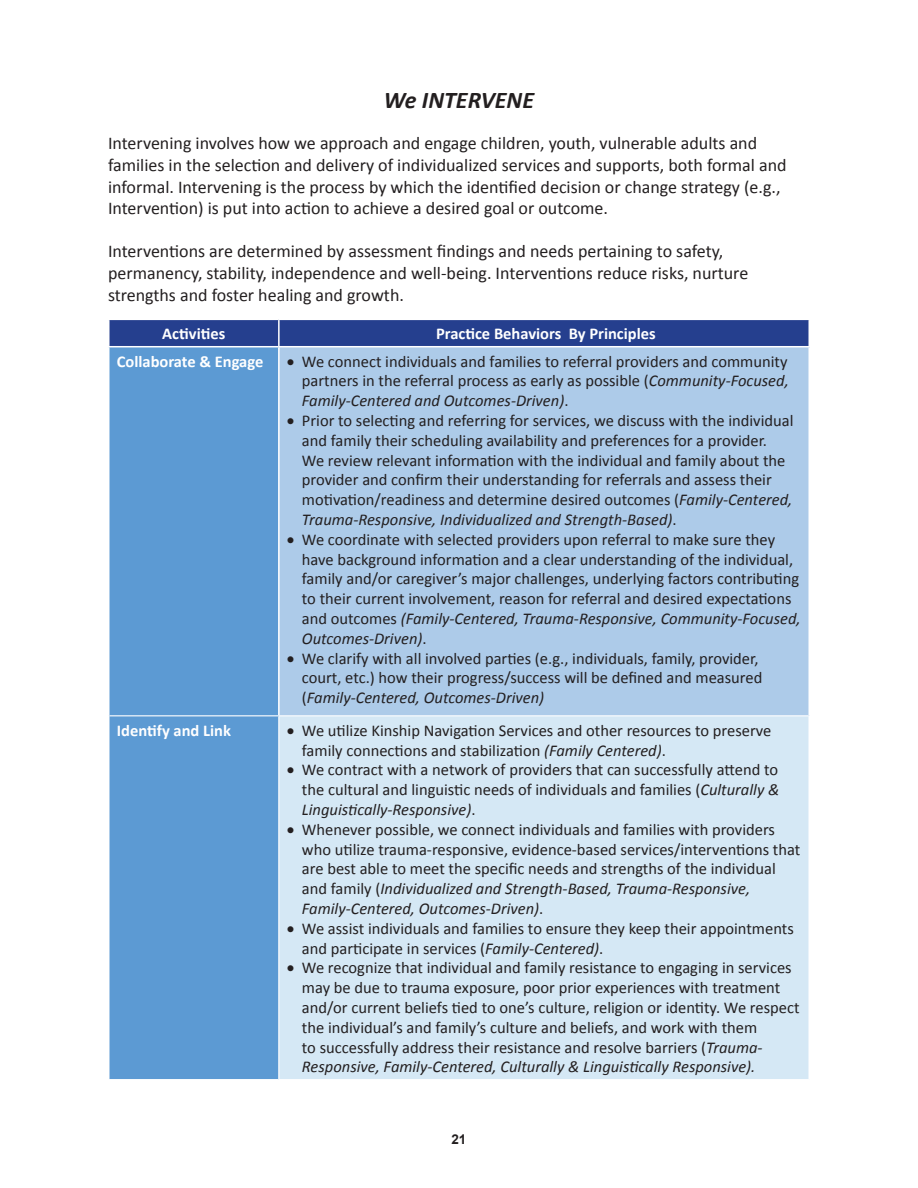
<style>
.page{position:relative;width:918px;height:1188px;background:#fff}
.page>*{position:absolute;margin:0;border:0;box-sizing:border-box;transform-origin:0 0}
.t1{font:italic 700 24px "Calibri";color:#231f20}
.t2{font:18px/21.6px "Calibri";color:#231f20}
.t3{font:16.5px/19.8px "Calibri";color:#231f20}
.t4{font:700 16.5px "Calibri";color:#fff}
.t5{font:700 13.5px "Arial";color:#231f20}
.s1{font-style:italic}
</style>
<div class="page">
<div style="left:110px;top:320px;width:698px;height:26px;background:#253f8e"></div>
<div style="left:110px;top:347px;width:168px;height:732px;background:#5c9ad3"></div>
<div style="left:279px;top:347px;width:530px;height:369px;background:#adcbe9"></div>
<div style="left:279px;top:716px;width:530px;height:364px;background:#d5e8f5"></div>
<hr style="left:808px;top:347px;width:2px;height:369px;background:#fff">
<hr style="left:278px;top:320px;width:2px;height:26px;background:#fff">
<hr style="left:278px;top:347px;width:2px;height:368px;background:#fff">
<hr style="left:110px;top:715px;width:169px;height:1px;background:#fff">
<hr style="left:279px;top:715px;width:529px;height:1px;background:#fff">
<hr style="left:808px;top:716px;width:2px;height:363px;background:#fff">
<hr style="left:279px;top:1079px;width:531px;height:2px;background:#fff">
<h1 class="t1" style="left:384px;top:85px;width:152px">We INTERVENE</h1>
<p class="t2" style="left:108px;top:133px;width:680px">Intervening involves how we approach and engage children, youth, vulnerable adults and families in the selection and delivery of individualized services and supports, both formal and informal. Intervening is the process by which the identified decision or change strategy (e.g., Intervention) is put into action to achieve a desired goal or outcome.</p>
<p class="t2" style="left:108px;top:241px;width:642px">Interventions are determined by assessment findings and needs pertaining to safety, permanency, stability, independence and well-being. Interventions reduce risks, nurture strengths and foster healing and growth.</p>
<p class="t4" style="left:162px;top:323px;width:64px">Activities</p>
<p class="t4" style="left:436px;top:323px;width:221px">Practice Behaviors By Principles</p>
<p class="t4" style="left:117px;top:351px;width:148px">Collaborate &amp; Engage</p>
<p class="t3" style="left:302px;top:351px;width:488px;text-align:justify;text-indent:-15px">• We connect individuals and families to referral providers and community partners in the referral process as early as possible (<span class="s1">Community-Focused, Family-Centered and Outcomes-Driven)</span>.</p>
<p class="t3" style="left:302px;top:411px;width:493px;text-indent:-15px">• Prior to selecting and referring for services, we discuss with the individual and family their scheduling availability and preferences for a provider.<br>We review relevant information with the individual and family about the provider and confirm their understanding for referrals and assess their motivation/readiness and determine desired outcomes (<span class="s1">Family-Centered, Trauma-Responsive, Individualized and Strength-Based)</span>.</p>
<p class="t3" style="left:302px;top:529px;width:500px;text-indent:-15px">• We coordinate with selected providers upon referral to make sure they have background information and a clear understanding of the individual, family and/or caregiver’s major challenges, underlying factors contributing to their current involvement, reason for referral and desired expectations and outcomes <span class="s1">(Family-Centered, Trauma-Responsive, Community-Focused, Outcomes-Driven)</span>.</p>
<p class="t3" style="left:302px;top:648px;width:462px;text-indent:-15px">• We clarify with all involved parties (e.g., individuals, family, provider, court, etc.) how their progress/success will be defined and measured (<span class="s1">Family-Centered, Outcomes-Driven)</span></p>
<p class="t4" style="left:117px;top:720px;width:116px">Identify and Link</p>
<p class="t3" style="left:302px;top:720px;width:471px;text-indent:-15px">• We utilize Kinship Navigation Services and other resources to preserve family connections and stabilization <span class="s1">(Family Centered)</span>.</p>
<p class="t3" style="left:302px;top:760px;width:479px;text-align:justify;text-indent:-15px">• We contract with a network of providers that can successfully attend to the cultural and linguistic needs of individuals and families (<span class="s1">Culturally &amp; Linguistically-Responsive)</span>.</p>
<p class="t3" style="left:302px;top:819px;width:500px;text-indent:-15px">• Whenever possible, we connect individuals and families with providers who utilize trauma-responsive, evidence-based services/interventions that are best able to meet the specific needs and strengths of the individual and family (<span class="s1">Individualized and Strength-Based, Trauma-Responsive, Family-Centered, Outcomes-Driven)</span>.</p>
<p class="t3" style="left:302px;top:918px;width:493px;text-indent:-15px">• We assist individuals and families to ensure they keep their appointments and participate in services (<span class="s1">Family-Centered)</span>.</p>
<p class="t3" style="left:302px;top:958px;width:499px;text-indent:-15px">• We recognize that individual and family resistance to engaging in services may be due to trauma exposure, poor prior experiences with treatment and/or current beliefs tied to one’s culture, religion or identity. We respect the individual’s and family’s culture and beliefs, and work with them<br>to successfully address their resistance and resolve barriers (<span class="s1">Trauma-Responsive, Family-Centered, Culturally &amp; Linguistically Responsive).</span></p>
<p class="t5" style="left:451px;top:1130px;width:17px">21</p>
</div>
